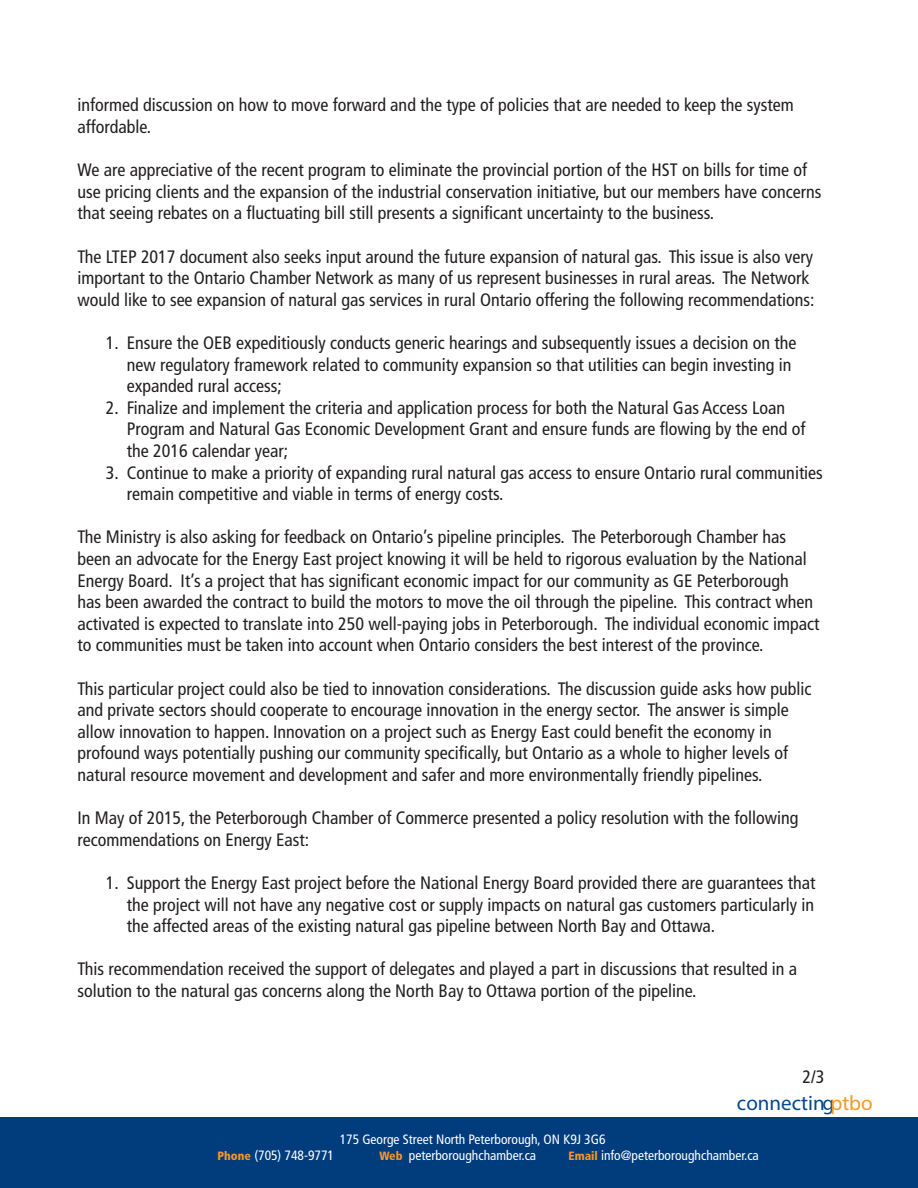
<style>
.page{position:relative;width:918px;height:1188px;background:#fff}
.page>*{position:absolute;margin:0;border:0;box-sizing:border-box;transform-origin:0 0}
.t1{font:21px "Myriad Pro";color:#014990}
.t2{font:condensed 18px/21.6px "Frutiger";color:#231f20}
.t3{font:condensed 13.5px "Frutiger";color:#fff}
.s1{color:#f79727}
.s2{font-weight:900;font-size:12px;color:#f79727}
</style>
<div class="page">
<div style="left:0;top:1118px;width:918px;height:70px;background:#013d7d"></div>
<p class="t2" style="left:77px;top:94px;width:718px">informed discussion on how to move forward and the type of policies that are needed to keep the system affordable.</p>
<p class="t2" style="left:77px;top:159px;width:746px">We are appreciative of the recent program to eliminate the provincial portion of the HST on bills for time of use pricing clients and the expansion of the industrial conservation initiative, but our members have concerns that seeing rebates on a fluctuating bill still presents a significant uncertainty to the business.</p>
<p class="t2" style="left:77px;top:246px;width:739px">The LTEP 2017 document also seeks input around the future expansion of natural gas. This issue is also very important to the Ontario Chamber Network as many of us represent businesses in rural areas. The Network would like to see expansion of natural gas services in rural Ontario offering the following recommendations:</p>
<p class="t2" style="left:127px;top:332px;width:671px;text-indent:-21px">1. Ensure the OEB expeditiously conducts generic hearings and subsequently issues a decision on the new regulatory framework related to community expansion so that utilities can begin investing in expanded rural access;</p>
<p class="t2" style="left:127px;top:397px;width:680px;text-indent:-21px">2. Finalize and implement the criteria and application process for both the Natural Gas Access Loan<br>Program and Natural Gas Economic Development Grant and ensure funds are flowing by the end of the 2016 calendar year;</p>
<p class="t2" style="left:127px;top:462px;width:698px;text-indent:-21px">3. Continue to make a priority of expanding rural natural gas access to ensure Ontario rural communities remain competitive and viable in terms of energy costs.</p>
<p class="t2" style="left:77px;top:526px;width:744px">The Ministry is also asking for feedback on Ontario’s pipeline principles. The Peterborough Chamber has been an advocate for the Energy East project knowing it will be held to rigorous evaluation by the National Energy Board. It’s a project that has significant economic impact for our community as GE Peterborough<br>has been awarded the contract to build the motors to move the oil through the pipeline. This contract when activated is expected to translate into 250 well-paying jobs in Peterborough. The individual economic impact to communities must be taken into account when Ontario considers the best interest of the province.</p>
<p class="t2" style="left:77px;top:678px;width:736px">This particular project could also be tied to innovation considerations. The discussion guide asks how public and private sectors should cooperate to encourage innovation in the energy sector. The answer is simple allow innovation to happen. Innovation on a project such as Energy East could benefit the economy in profound ways potentially pushing our community specifically, but Ontario as a whole to higher levels of natural resource movement and development and safer and more environmentally friendly pipelines.</p>
<p class="t2" style="left:77px;top:807px;width:722px">In May of 2015, the Peterborough Chamber of Commerce presented a policy resolution with the following recommendations on Energy East:</p>
<p class="t2" style="left:127px;top:872px;width:690px;text-align:justify;text-indent:-21px">1. Support the Energy East project before the National Energy Board provided there are guarantees that the project will not have any negative cost or supply impacts on natural gas customers particularly in the affected areas of the existing natural gas pipeline between North Bay and Ottawa.</p>
<p class="t2" style="left:77px;top:958px;width:721px">This recommendation received the support of delegates and played a part in discussions that resulted in a solution to the natural gas concerns along the North Bay to Ottawa portion of the pipeline.</p>
<p class="t3" style="left:340px;top:1131px;width:267px">175 George Street North Peterborough, ON K9J 3G6</p>
<p class="t2" style="left:802px;top:1066px;width:23px">2/3</p>
<p class="t1" style="left:737px;top:1090px;width:137px">connecting<span class="s1">ptbo</span></p>
<p class="t3" style="left:218px;top:1147px;width:118px"><span class="s2">Phone</span> (705) 748-9771</p>
<p class="t3" style="left:379px;top:1147px;width:158px"><span class="s2">Web</span> peterboroughchamber.ca</p>
<p class="t3" style="left:569px;top:1147px;width:192px"><span class="s2">Email</span> info@peterboroughchamber.ca</p>
</div>
